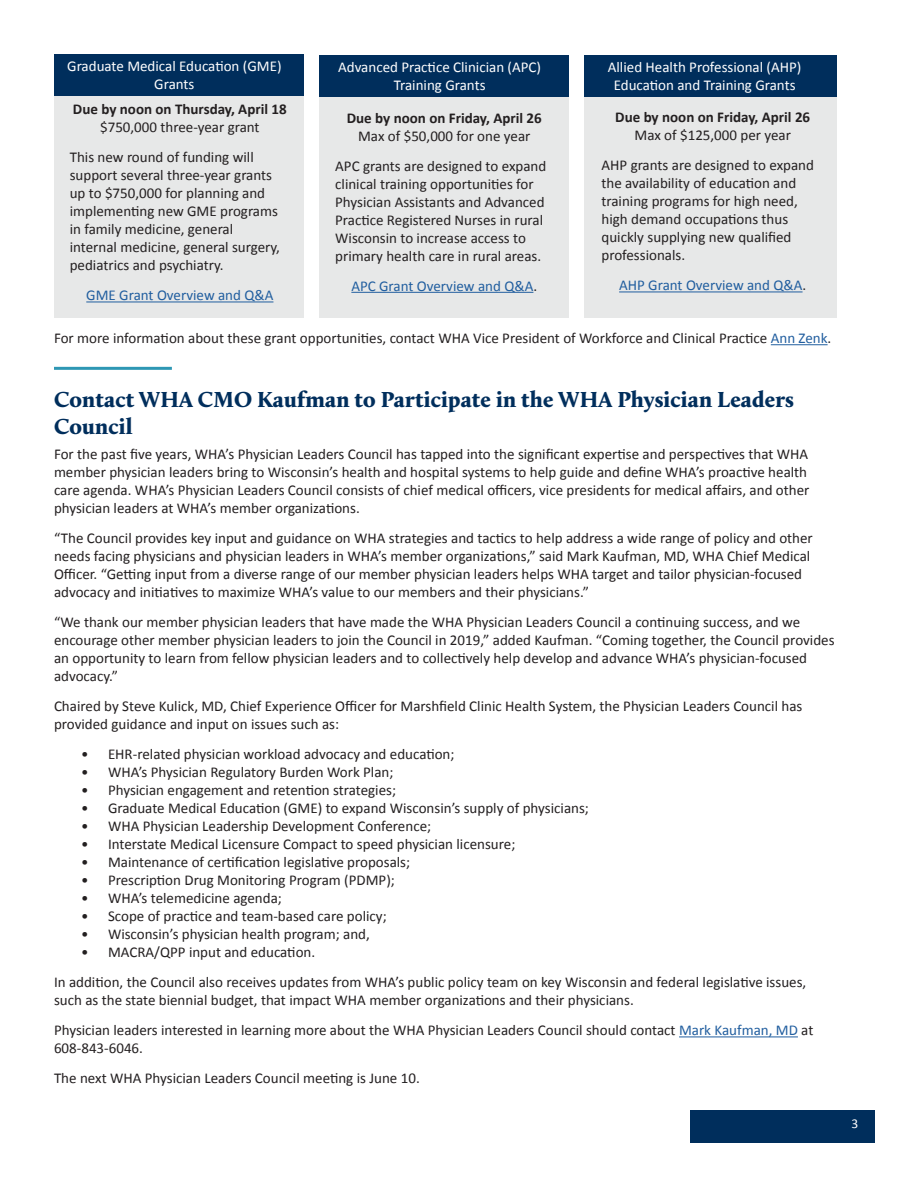
<style>
.page{position:relative;width:918px;height:1188px;background:#fff}
.page>*{position:absolute;margin:0;border:0;box-sizing:border-box;transform-origin:0 0}
.Headline{font:900 22.5px/27px "Calluna";letter-spacing:.005em;color:#002e5c}
.Body_Copy{font:15px/18px "Calibri";color:#231f20}
.Body_Copy-2{font:15px/18px "Calibri";color:#fff;text-align:center}
.Body_Copy-3{font:700 15px "Calibri";color:#231f20}
.Body_Copy-4{font:15px "Calibri";color:#215e9f}
.t1{font:13.5px "Calibri";color:#fff}
.s1{color:#231f20}
.s2{color:#215e9f}
</style>
<div class="page">
<div style="left:690px;top:1111px;width:184px;height:32px;background:#002e5c"></div>
<hr style="left:679px;top:1036px;width:119px;height:1px;background:#215e9f">
<hr style="left:771px;top:344px;width:57px;height:1px;background:#215e9f">
<div style="left:54px;top:95px;width:249px;height:223px;background:#e7e8e8"></div>
<hr style="left:86px;top:301px;width:187px;height:1px;background:#215e9f">
<div style="left:54px;top:54px;width:250px;height:41px;background:#002e5c"></div>
<div style="left:319px;top:95px;width:250px;height:223px;background:#e7e8e8"></div>
<hr style="left:351px;top:292px;width:182px;height:1px;background:#215e9f">
<div style="left:319px;top:55px;width:250px;height:41px;background:#002e5c"></div>
<div style="left:584px;top:96px;width:253px;height:222px;background:#e7e8e8"></div>
<hr style="left:619px;top:291px;width:184px;height:1px;background:#215e9f">
<div style="left:584px;top:55px;width:253px;height:41px;background:#002e5c"></div>
<hr style="left:54px;top:367px;width:118px;height:3px;background:#2e97b4">
<p class="Body_Copy-2" style="left:67px;top:56px;width:216px">Graduate Medical Education (GME)<br>Grants</p>
<p class="Body_Copy-3" style="left:73px;top:100px;width:215px">Due by noon on Thursday, April 18</p>
<p class="Body_Copy" style="left:100px;top:118px;width:161px">$750,000 three-year grant</p>
<p class="Body_Copy" style="left:70px;top:148px;width:212px">This new round of funding will support several three-year grants up to $750,000 for planning and implementing new GME programs in family medicine, general internal medicine, general surgery, pediatrics and psychiatry.</p>
<p class="Body_Copy-4" style="left:86px;top:286px;width:189px">GME Grant Overview and Q&amp;A</p>
<p class="Body_Copy-2" style="left:338px;top:57px;width:204px">Advanced Practice Clinician (APC)<br>Training Grants</p>
<p class="Body_Copy-3" style="left:347px;top:108px;width:197px">Due by noon on Friday, April 26</p>
<p class="Body_Copy" style="left:358px;top:126px;width:174px">Max of $50,000 for one year</p>
<p class="Body_Copy" style="left:335px;top:156px;width:213px">APC grants are designed to expand clinical training opportunities for Physician Assistants and Advanced Practice Registered Nurses in rural Wisconsin to increase access to primary health care in rural areas.</p>
<p class="Body_Copy-4" style="left:351px;top:276px;width:187px">APC Grant Overview and Q&amp;A<span class="s1">.</span></p>
<p class="Body_Copy-2" style="left:608px;top:57px;width:195px">Allied Health Professional (AHP)<br>Education and Training Grants</p>
<p class="Body_Copy-3" style="left:615px;top:108px;width:197px">Due by noon on Friday, April 26</p>
<p class="Body_Copy" style="left:635px;top:126px;width:158px">Max of $125,000 per year</p>
<p class="Body_Copy" style="left:602px;top:156px;width:214px">AHP grants are designed to expand the availability of education and training programs for high need, high demand occupations thus quickly supplying new qualified professionals.</p>
<p class="Body_Copy-4" style="left:619px;top:276px;width:189px">AHP Grant Overview and Q&amp;A<span class="s1">.</span></p>
<p class="Body_Copy" style="left:54px;top:328px;width:779px">For more information about these grant opportunities, contact WHA Vice President of Workforce and Clinical Practice <span class="s2">Ann Zenk</span>.</p>
<p class="Headline" style="left:54px;top:386px;width:742px">Contact WHA CMO Kaufman to Participate in the WHA Physician Leaders<br>Council</p>
<p class="Body_Copy" style="left:54px;top:445px;width:757px">For the past five years, WHA’s Physician Leaders Council has tapped into the significant expertise and perspectives that WHA member physician leaders bring to Wisconsin’s health and hospital systems to help guide and define WHA’s proactive health care agenda. WHA’s Physician Leaders Council consists of chief medical officers, vice presidents for medical affairs, and other physician leaders at WHA’s member organizations.</p>
<p class="Body_Copy" style="left:54px;top:529px;width:760px">“The Council provides key input and guidance on WHA strategies and tactics to help address a wide range of policy and other needs facing physicians and physician leaders in WHA’s member organizations,” said Mark Kaufman, MD, WHA Chief Medical Officer. “Getting input from a diverse range of our member physician leaders helps WHA target and tailor physician-focused advocacy and initiatives to maximize WHA’s value to our members and their physicians.”</p>
<p class="Body_Copy" style="left:54px;top:613px;width:782px">“We thank our member physician leaders that have made the WHA Physician Leaders Council a continuing success, and we encourage other member physician leaders to join the Council in 2019,” added Kaufman. “Coming together, the Council provides an opportunity to learn from fellow physician leaders and to collectively help develop and advance WHA’s physician-focused advocacy.”</p>
<p class="Body_Copy" style="left:54px;top:697px;width:750px">Chaired by Steve Kulick, MD, Chief Experience Officer for Marshfield Clinic Health System, the Physician Leaders Council has provided guidance and input on issues such as:</p>
<p class="Body_Copy" style="left:81px;top:745px;width:375px">• EHR-related physician workload advocacy and education;</p>
<p class="Body_Copy" style="left:81px;top:763px;width:314px">• WHA’s Physician Regulatory Burden Work Plan;</p>
<p class="Body_Copy" style="left:81px;top:781px;width:317px">• Physician engagement and retention strategies;</p>
<p class="Body_Copy" style="left:81px;top:799px;width:509px">• Graduate Medical Education (GME) to expand Wisconsin’s supply of physicians;</p>
<p class="Body_Copy" style="left:81px;top:817px;width:352px">• WHA Physician Leadership Development Conference;</p>
<p class="Body_Copy" style="left:81px;top:835px;width:436px">• Interstate Medical Licensure Compact to speed physician licensure;</p>
<p class="Body_Copy" style="left:81px;top:853px;width:331px">• Maintenance of certification legislative proposals;</p>
<p class="Body_Copy" style="left:81px;top:871px;width:315px">• Prescription Drug Monitoring Program (PDMP);</p>
<p class="Body_Copy" style="left:81px;top:889px;width:202px">• WHA’s telemedicine agenda;</p>
<p class="Body_Copy" style="left:81px;top:907px;width:307px">• Scope of practice and team-based care policy;</p>
<p class="Body_Copy" style="left:81px;top:925px;width:290px">• Wisconsin’s physician health program; and,</p>
<p class="Body_Copy" style="left:81px;top:943px;width:236px">• MACRA/QPP input and education.</p>
<p class="Body_Copy" style="left:54px;top:973px;width:754px">In addition, the Council also receives updates from WHA’s public policy team on key Wisconsin and federal legislative issues, such as the state biennial budget, that impact WHA member organizations and their physicians.</p>
<p class="Body_Copy" style="left:54px;top:1021px;width:761px">Physician leaders interested in learning more about the WHA Physician Leaders Council should contact <span class="s2">Mark Kaufman, MD</span> at<br>608-843-6046.</p>
<p class="Body_Copy" style="left:54px;top:1069px;width:367px">The next WHA Physician Leaders Council meeting is June 10.</p>
<p class="t1" style="left:851px;top:1115px;width:8px">3</p>
</div>
